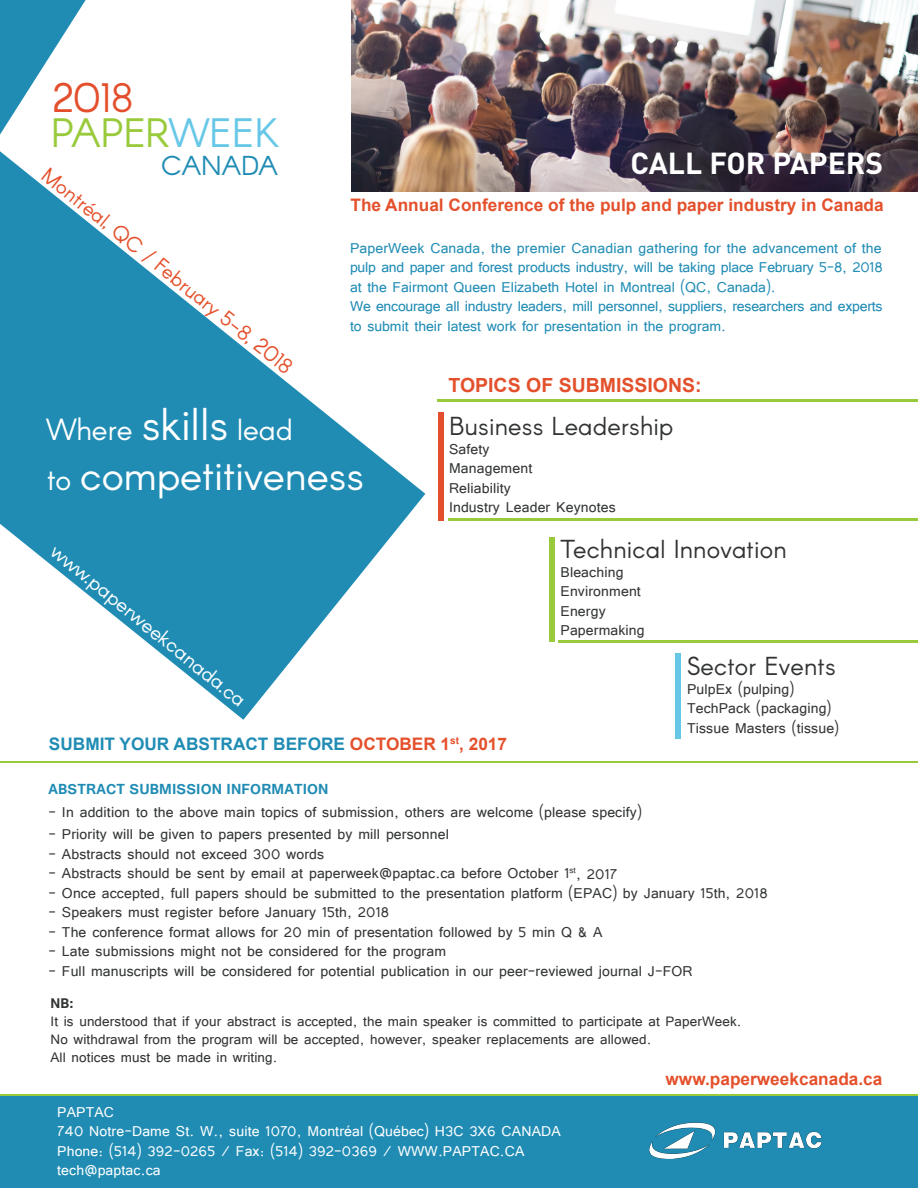
<style>
.page{position:relative;width:918px;height:1188px;background:#fff}
.page>*{position:absolute;margin:0;border:0;box-sizing:border-box;transform-origin:0 0}
.t1{font:42px "Arcon";color:#fff}
.t2{font:40.2px "Arcon";color:#99ca3b}
.t3{font:40.2px "Arcon";color:#e34f2c}
.t4{font:30px "Arcon";color:#fff}
.t5{font:700 30px "DINOT";color:#fff}
.t6{font:26.85px "Arcon";color:#208cb4}
.t7{font:25.5px "Arcon";letter-spacing:.01em;color:#323434}
.t8{font:21px "Arcon";color:#e4502b}
.t9{font:21px "Arcon";color:#fff}
.t10{font:700 19.5px "Arial";color:#e3502c}
.t11{font:18px/19.5px "Tunga";letter-spacing:.01em;color:#323434}
.t12{font:18px/19.5px "Tunga";color:#208cb4}
.t13{font:18px/19.5px "Tunga";letter-spacing:.01em;color:#fff}
.t14{font:700 18px "Tunga";letter-spacing:.01em;color:#208cb4}
.t15{font:17.25px/18px "Tunga";letter-spacing:.01em;color:#323434}
.t16{font:700 17.25px "Arial";color:#e3502c}
.t17{font:700 17.25px "Arial";color:#208cb4}
.t18{font:700 17.25px "Arial";color:#e4502b}
.t19{font:700 17.25px "Tunga";color:#323434}
.s1{color:#67c7e7}
.s2{font-size:45px}
.s3{font-size:30px}
.s4{color:#e4502b}
</style>
<div class="page">
<svg style="left:0;top:0;width:86px;height:135px"></svg>
<svg style="left:0;top:151px;width:425px;height:569px;fill:#208cb4"></svg>
<div style="left:438px;top:412px;width:6px;height:108px;background:#e34f2c"></div>
<div style="left:0;top:1096px;width:918px;height:92px;background:#208cb4"></div>
<img style="left:351px;top:0;width:567px;height:192px">
<hr style="left:448px;top:518px;width:470px;height:2px;background:#99ca3b">
<hr style="left:559px;top:641px;width:359px;height:2px;background:#99ca3b">
<hr style="left:0;top:761px;width:918px;height:2px;background:#99ca3b">
<img style="left:649px;top:1122px;width:173px;height:36px">
<hr style="left:0;top:1094px;width:918px;height:2px;background:#99ca3b">
<div style="left:549px;top:537px;width:6px;height:105px;background:#99ca3b"></div>
<div style="left:675px;top:654px;width:6px;height:85px;background:#67c7e7"></div>
<hr style="left:438px;top:400px;width:480px;height:2px;background:#99ca3b">
<h2 class="t3" style="left:53px;top:72px;width:82px">2018</h2>
<h2 class="t2" style="left:51px;top:108px;width:230px">PAPER<span class="s1">WEEK</span></h2>
<h3 class="t6" style="left:161px;top:149px;width:118px">CANADA</h3>
<p class="t8" style="left:53px;top:161px;width:316px;rotate:39deg">Montréal, QC / February 5-8, 2018</p>
<h3 class="t5" style="left:631px;top:143px;width:254px">CALL FOR PAPERS</h3>
<p class="t16" style="left:350px;top:193px;width:535px">The Annual Conference of the pulp and paper industry in Canada</p>
<p class="t12" style="left:350px;top:237px;width:534px">PaperWeek Canada, the premier Canadian gathering for the advancement of the pulp and paper and forest products industry, will be taking place February 5-8, 2018 at the Fairmont Queen Elizabeth Hotel in Montreal (QC, Canada).<br>We encourage all industry leaders, mill personnel, suppliers, researchers and experts to submit their latest work for presentation in the program.</p>
<p class="t10" style="left:448px;top:373px;width:255px">TOPICS OF SUBMISSIONS:</p>
<h3 class="t4" style="left:47px;top:410px;width:247px">Where <span class="s2">skills</span> lead</h3>
<h1 class="t1" style="left:47px;top:449px;width:319px"><span class="s3">to</span> competitiveness</h1>
<h3 class="t7" style="left:449px;top:409px;width:226px">Business Leadership</h3>
<p class="t11" style="left:449px;top:438px;width:168px">Safety<br>Management<br>Reliability<br>Industry Leader Keynotes</p>
<p class="t9" style="left:62px;top:538px;width:246px;rotate:39deg">www.paperweekcanada.ca</p>
<p class="t17" style="left:49px;top:732px;width:460px">SUBMIT YOUR ABSTRACT BEFORE <span class="s4">OCTOBER 1</span><sup>st</sup><span class="s4">, 2017</span></p>
<h3 class="t7" style="left:560px;top:532px;width:228px">Technical Innovation</h3>
<p class="t11" style="left:560px;top:561px;width:86px">Bleaching<br>Environment<br>Energy<br>Papermaking</p>
<h3 class="t7" style="left:687px;top:649px;width:150px">Sector Events</h3>
<p class="t11" style="left:687px;top:678px;width:154px">PulpEx (pulping)<br>TechPack (packaging)<br>Tissue Masters (tissue)</p>
<p class="t14" style="left:49px;top:778px;width:282px">ABSTRACT SUBMISSION INFORMATION</p>
<p class="t11" style="left:49px;top:801px;width:595px">- In addition to the above main topics of submission, others are welcome (please specify)</p>
<p class="t11" style="left:49px;top:824px;width:402px">- Priority will be given to papers presented by mill personnel</p>
<p class="t11" style="left:49px;top:843px;width:277px">- Abstracts should not exceed 300 words</p>
<p class="t11" style="left:49px;top:863px;width:570px">- Abstracts should be sent by email at paperweek@paptac.ca before October 1<sup>st</sup>, 2017</p>
<p class="t11" style="left:49px;top:882px;width:721px">- Once accepted, full papers should be submitted to the presentation platform (EPAC) by January 15th, 2018</p>
<p class="t11" style="left:49px;top:902px;width:342px">- Speakers must register before January 15th, 2018</p>
<p class="t11" style="left:49px;top:921px;width:556px">- The conference format allows for 20 min of presentation followed by 5 min Q &amp; A</p>
<p class="t11" style="left:49px;top:941px;width:399px">- Late submissions might not be considered for the program</p>
<p class="t11" style="left:49px;top:960px;width:646px">- Full manuscripts will be considered for potential publication in our peer-reviewed journal J-FOR</p>
<p class="t19" style="left:50px;top:992px;width:25px">NB:</p>
<p class="t15" style="left:50px;top:1012px;width:693px">It is understood that if your abstract is accepted, the main speaker is committed to participate at PaperWeek.<br>No withdrawal from the program will be accepted, however, speaker replacements are allowed.<br>All notices must be made in writing.</p>
<p class="t13" style="left:57px;top:1101px;width:505px">PAPTAC<br>740 Notre-Dame St. W., suite 1070, Montréal (Québec) H3C 3X6 CANADA Phone: (514) 392-0265 / Fax: (514) 392-0369 / WWW.PAPTAC.CA tech@paptac.ca</p>
<p class="t18" style="left:666px;top:1068px;width:219px">www.paperweekcanada.ca</p>
</div>
